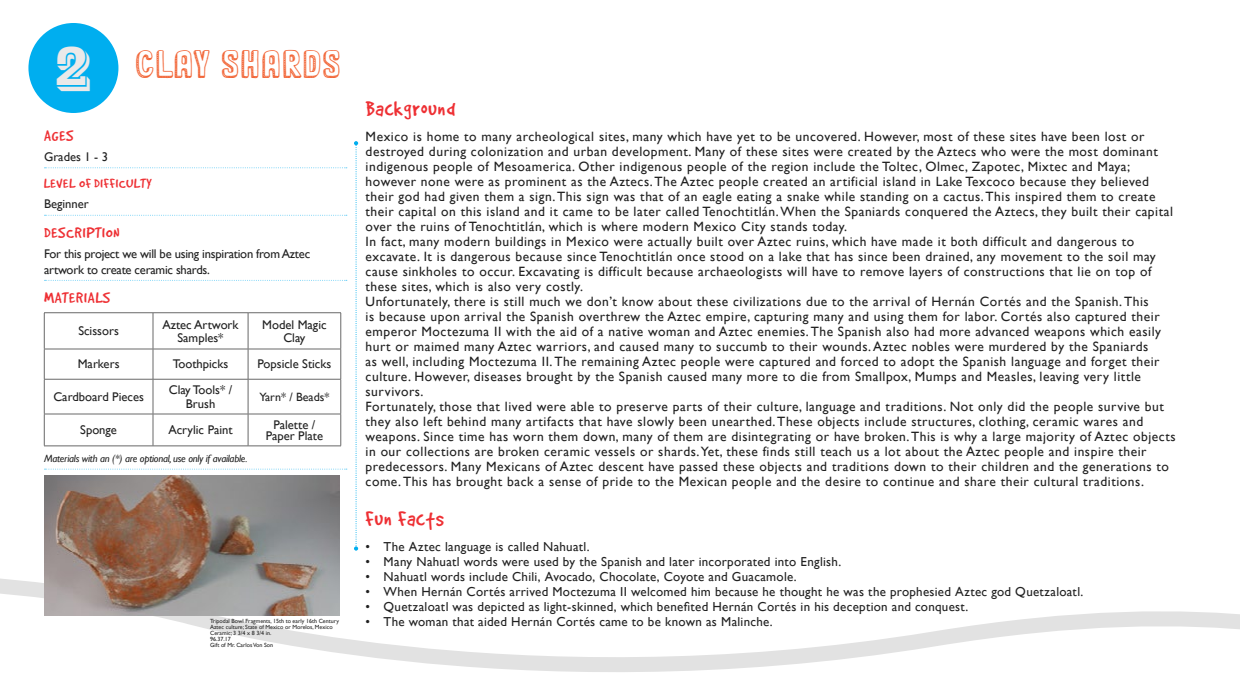
<style>
.page{position:relative;width:1240px;height:698px;background:#fff}
.page>*{position:absolute;margin:0;border:0;box-sizing:border-box;transform-origin:0 0}
.t1{font:56px "Vineta BT";color:#eae9e9;scale:.71 1}
.t2{font:34.9px "Sweet Cake";letter-spacing:.07em;color:#f26638}
.t3{font:23px "Good Dog";letter-spacing:.04em;color:#ee3034}
.t4{font:16.8px "Good Dog";letter-spacing:.055em;color:#ee3034}
.t5{font:14.7px "Good Dog";letter-spacing:.055em;color:#ee3034}
.t6{font:13.5px/15px "Gill Sans";letter-spacing:.04em;color:#212121}
.t7{font:13px "Gill Sans";letter-spacing:.02em;color:#212121}
.t8{font:12.6px/13.2px "Gill Sans";color:#212121;text-align:center}
.t9{font:12.6px/15.1px "Gill Sans";letter-spacing:-.02em;color:#212121}
.t10{font:12px "Gill Sans";color:#212121}
.t11{font:italic 10.5px "Gill Sans";letter-spacing:-.02em;color:#212121}
.t12{font:6px/6px "Gill Sans";color:#212121}
</style>
<div class="page">
<svg style="left:0;top:542px;width:1240px;height:130px"></svg>
<div style="left:28px;top:23px;width:90px;height:90px;background:#00aeef;border-radius:50%"></div>
<svg style="left:45px;top:167px;width:302px;height:1px"></svg>
<svg style="left:45px;top:215px;width:302px;height:1px"></svg>
<svg style="left:45px;top:280px;width:302px;height:1px"></svg>
<svg style="left:45px;top:469px;width:302px;height:1px"></svg>
<hr style="left:44px;top:312px;width:109px;height:1px;background:#686868">
<hr style="left:44px;top:313px;width:1px;height:36px;background:#686868">
<hr style="left:153px;top:312px;width:95px;height:1px;background:#686868">
<hr style="left:153px;top:313px;width:1px;height:36px;background:#686868">
<hr style="left:248px;top:312px;width:93px;height:1px;background:#686868">
<hr style="left:248px;top:313px;width:1px;height:36px;background:#686868">
<hr style="left:341px;top:313px;width:1px;height:36px;background:#686868">
<hr style="left:44px;top:349px;width:109px;height:1px;background:#686868">
<hr style="left:44px;top:349px;width:1px;height:30px;background:#686868">
<hr style="left:153px;top:349px;width:95px;height:1px;background:#686868">
<hr style="left:153px;top:349px;width:1px;height:30px;background:#686868">
<hr style="left:248px;top:349px;width:93px;height:1px;background:#686868">
<hr style="left:248px;top:349px;width:1px;height:30px;background:#686868">
<hr style="left:341px;top:349px;width:1px;height:30px;background:#686868">
<hr style="left:44px;top:379px;width:109px;height:1px;background:#686868">
<hr style="left:44px;top:380px;width:1px;height:34px;background:#686868">
<hr style="left:153px;top:379px;width:95px;height:1px;background:#686868">
<hr style="left:153px;top:380px;width:1px;height:34px;background:#686868">
<hr style="left:248px;top:379px;width:93px;height:1px;background:#686868">
<hr style="left:248px;top:380px;width:1px;height:34px;background:#686868">
<hr style="left:341px;top:380px;width:1px;height:34px;background:#686868">
<hr style="left:44px;top:414px;width:109px;height:1px;background:#686868">
<hr style="left:44px;top:414px;width:1px;height:32px;background:#686868">
<hr style="left:153px;top:414px;width:95px;height:1px;background:#686868">
<hr style="left:153px;top:414px;width:1px;height:32px;background:#686868">
<hr style="left:248px;top:414px;width:93px;height:1px;background:#686868">
<hr style="left:248px;top:414px;width:1px;height:32px;background:#686868">
<hr style="left:341px;top:414px;width:1px;height:32px;background:#686868">
<hr style="left:44px;top:446px;width:109px;height:1px;background:#686868">
<hr style="left:153px;top:446px;width:95px;height:1px;background:#686868">
<hr style="left:248px;top:446px;width:93px;height:1px;background:#686868">
<svg style="left:354px;top:141px;width:4px;height:410px"></svg>
<img style="left:44px;top:476px;width:295px;height:139px">
<h1 class="t1" style="left:55px;top:33px;width:53px">2</h1>
<h2 class="t2" style="left:136px;top:49px;width:205px">CLAY SHARDS</h2>
<p class="t4" style="left:44px;top:127px;width:31px">AGES</p>
<p class="t8" style="left:44px;top:150px;width:66px">Grades 1 - 3</p>
<p class="t5" style="left:44px;top:176px;width:109px">LEVEL OF DIFFICULTY</p>
<p class="t8" style="left:44px;top:198px;width:46px">Beginner</p>
<p class="t4" style="left:44px;top:224px;width:77px">DESCRIPTION</p>
<p class="t9" style="left:44px;top:247px;width:268px">For this project we will be using inspiration from Aztec artwork to create ceramic shards.</p>
<p class="t4" style="left:44px;top:289px;width:68px">MATERIALS</p>
<p class="t8" style="left:78px;top:325px;width:42px">Scissors</p>
<p class="t8" style="left:162px;top:318px;width:78px">Aztec Artwork<br>Samples*</p>
<p class="t8" style="left:262px;top:318px;width:66px">Model Magic<br>Clay</p>
<p class="t8" style="left:78px;top:358px;width:43px">Markers</p>
<p class="t8" style="left:173px;top:358px;width:57px">Toothpicks</p>
<p class="t8" style="left:257px;top:358px;width:75px">Popsicle Sticks</p>
<p class="t8" style="left:53px;top:390px;width:92px">Cardboard Pieces</p>
<p class="t8" style="left:169px;top:384px;width:65px">Clay Tools* /<br>Brush</p>
<p class="t10" style="left:259px;top:390px;width:72px">Yarn* / Beads*</p>
<p class="t8" style="left:80px;top:424px;width:38px">Sponge</p>
<p class="t8" style="left:168px;top:424px;width:66px">Acrylic Paint</p>
<p class="t8" style="left:266px;top:419px;width:59px;line-height:11.2px">Palette /<br>Paper Plate</p>
<p class="t11" style="left:44px;top:453px;width:205px">Materials with an (*) are optional, use only if available.</p>
<p class="t12" style="left:210px;top:618px;width:130px">Tripodal Bowl Fragments, 15th to early 16th Century<br>Aztec culture; State of Mexico or Morelos, Mexico<br>Ceramic; 3 3/4 x 8 3/4 in.<br>96.37.17<br>Gift of Mr. Carlos Von Son</p>
<h3 class="t3" style="left:366px;top:97px;width:91px">Background</h3>
<p class="t6" style="left:366px;top:130px;width:811px">Mexico is home to many archeological sites, many which have yet to be uncovered. However, most of these sites have been lost or destroyed during colonization and urban development. Many of these sites were created by the Aztecs who were the most dominant indigenous people of Mesoamerica. Other indigenous people of the region include the Toltec, Olmec, Zapotec, Mixtec and Maya; however none were as prominent as the Aztecs. The Aztec people created an artificial island in Lake Texcoco because they believed their god had given them a sign. This sign was that of an eagle eating a snake while standing on a cactus. This inspired them to create their capital on this island and it came to be later called Tenochtitlán. When the Spaniards conquered the Aztecs, they built their capital over the ruins of Tenochtitlán, which is where modern Mexico City stands today.<br>In fact, many modern buildings in Mexico were actually built over Aztec ruins, which have made it both difficult and dangerous to excavate. It is dangerous because since Tenochtitlán once stood on a lake that has since been drained, any movement to the soil may cause sinkholes to occur. Excavating is difficult because archaeologists will have to remove layers of constructions that lie on top of these sites, which is also very costly.<br>Unfortunately, there is still much we don’t know about these civilizations due to the arrival of Hernán Cortés and the Spanish. This<br>is because upon arrival the Spanish overthrew the Aztec empire, capturing many and using them for labor. Cortés also captured their emperor Moctezuma II with the aid of a native woman and Aztec enemies. The Spanish also had more advanced weapons which easily hurt or maimed many Aztec warriors, and caused many to succumb to their wounds. Aztec nobles were murdered by the Spaniards<br>as well, including Moctezuma II. The remaining Aztec people were captured and forced to adopt the Spanish language and forget their culture. However, diseases brought by the Spanish caused many more to die from Smallpox, Mumps and Measles, leaving very little survivors.<br>Fortunately, those that lived were able to preserve parts of their culture, language and traditions. Not only did the people survive but they also left behind many artifacts that have slowly been unearthed. These objects include structures, clothing, ceramic wares and weapons. Since time has worn them down, many of them are disintegrating or have broken. This is why a large majority of Aztec objects in our collections are broken ceramic vessels or shards. Yet, these finds still teach us a lot about the Aztec people and inspire their predecessors. Many Mexicans of Aztec descent have passed these objects and traditions down to their children and the generations to come. This has brought back a sense of pride to the Mexican people and the desire to continue and share their cultural traditions.</p>
<h3 class="t3" style="left:366px;top:507px;width:80px">Fun Facts</h3>
<p class="t7" style="left:366px;top:539px;width:226px">• The Aztec language is called Nahuatl.</p>
<p class="t7" style="left:366px;top:554px;width:477px">• Many Nahuatl words were used by the Spanish and later incorporated into English.</p>
<p class="t7" style="left:366px;top:569px;width:433px">• Nahuatl words include Chili, Avocado, Chocolate, Coyote and Guacamole.</p>
<p class="t7" style="left:366px;top:584px;width:719px">• When Hernán Cortés arrived Moctezuma II welcomed him because he thought he was the prophesied Aztec god Quetzaloatl.</p>
<p class="t7" style="left:366px;top:599px;width:604px">• Quetzaloatl was depicted as light-skinned, which benefited Hernán Cortés in his deception and conquest.</p>
<p class="t7" style="left:366px;top:614px;width:409px">• The woman that aided Hernán Cortés came to be known as Malinche.</p>
</div>
